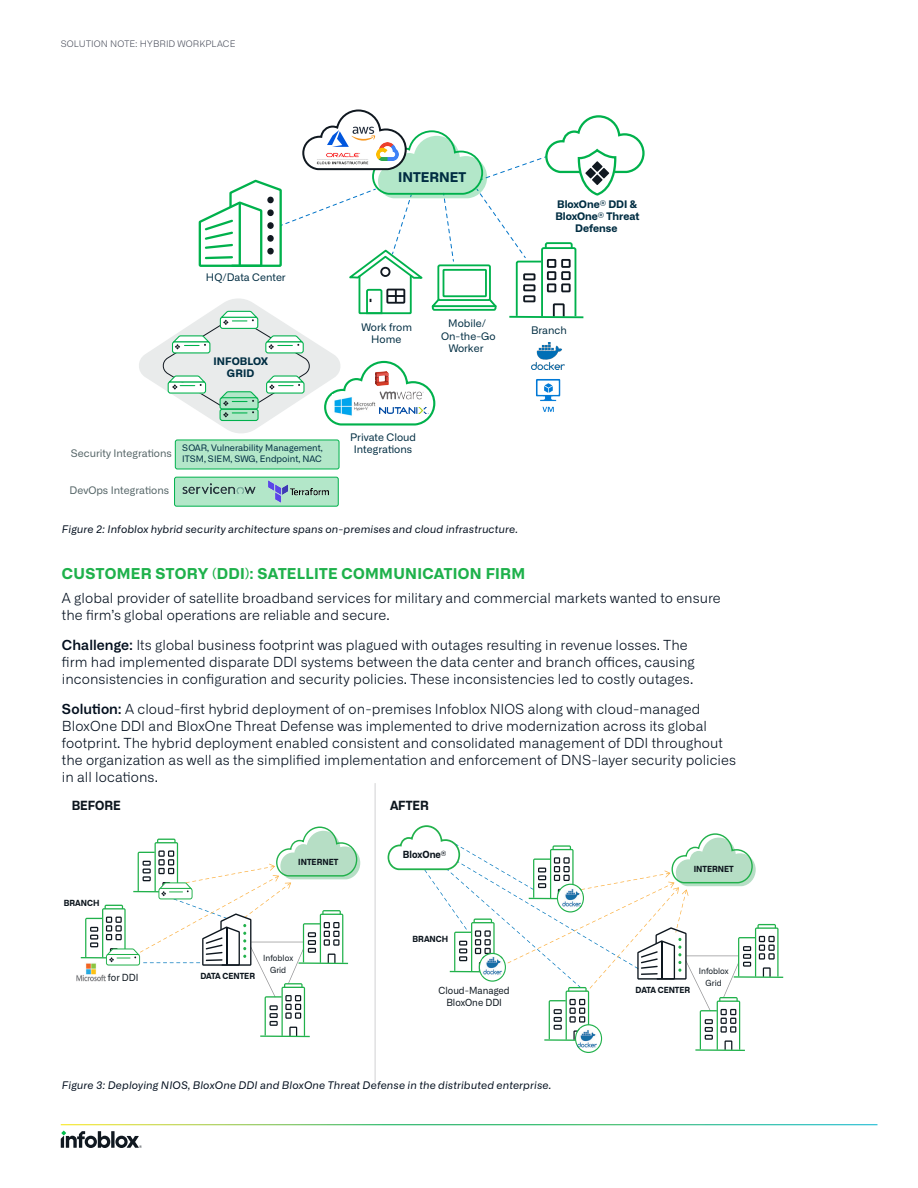
<style>
.page{position:relative;width:918px;height:1188px;background:#fff}
.page>*{position:absolute;margin:0;border:0;box-sizing:border-box;transform-origin:0 0}
.Heading_Level_1{font:700 15px "Alliance No.2";letter-spacing:.02em;color:#1eb14b}
.body_text{font:300 13.8px/16.8px "Alliance No.1";letter-spacing:.005em;color:#030f1e}
.t1{font:700 13.5px "Alliance No.1";color:#002d42}
.t2{font:700 12.6px "Alliance No.2";color:#0d161e;scale:.94 1}
.Figure_Caption{font:italic 10.5px "Alliance No.1";letter-spacing:.015em;color:#030f1e}
.t3{font:10.5px/12.5px "Alliance No.1";color:#002d42;text-align:center}
.t4{font:700 10.5px "Alliance No.1";color:#002d42}
.t5{font:10.5px "Alliance No.1";color:#546466}
.t6{font:9.9px/11.9px "Alliance No.1";color:#0d161e;text-align:center;scale:.94 1}
.t7{font:700 9.9px "Alliance No.1";color:#0d161e;scale:.94 1}
.t8{font:9px "Alliance No.1";color:#002d42}
.t9{font:300 9px "Alliance No.1";letter-spacing:.015em;color:#4d515e}
.t10{font:700 8.4px "Alliance No.1";letter-spacing:-.005em;color:#0d161e;scale:.94 1}
.t11{font:8.4px/11.9px "Alliance No.1";color:#0d161e;text-align:center;scale:.94 1}
.s1{font-weight:600}
</style>
<div class="page">
<svg style="left:61px;top:1131px;width:81px;height:17px"></svg>
<svg style="left:375px;top:783px;width:1px;height:300px"></svg>
<img style="left:77px;top:966px;width:29px;height:15px">
<svg style="left:288px;top:948px;width:16px;height:36px"></svg>
<svg style="left:265px;top:983px;width:40px;height:52px"></svg>
<hr style="left:260px;top:1035px;width:50px;height:2px;background:#21b14b">
<hr style="left:81px;top:957px;width:49px;height:2px;background:#21b14b">
<hr style="left:734px;top:976px;width:49px;height:2px;background:#21b14b">
<svg style="left:388px;top:825px;width:391px;height:228px"></svg>
<img style="left:577px;top:1029px;width:20px;height:19px">
<svg style="left:85px;top:827px;width:275px;height:139px"></svg>
<div style="left:175px;top:440px;width:164px;height:29px;background:#b3e7c9;border-radius:2px"></div>
<div style="left:175px;top:440px;width:164px;height:29px;border:1px solid #00b14c;border-radius:2px"></div>
<div style="left:175px;top:477px;width:163px;height:29px;background:#b3e7c9;border-radius:2px"></div>
<div style="left:174px;top:477px;width:165px;height:30px;border:1px solid #00b14c;border-radius:2px"></div>
<img style="left:268px;top:480px;width:60px;height:23px">
<img style="left:183px;top:483px;width:72px;height:11px">
<svg style="left:139px;top:109px;width:506px;height:324px"></svg>
<svg style="left:585px;top:168px;width:11px;height:10px"></svg>
<svg style="left:592px;top:161px;width:11px;height:11px"></svg>
<svg style="left:592px;top:174px;width:11px;height:11px"></svg>
<svg style="left:599px;top:168px;width:10px;height:10px"></svg>
<p class="t9" style="left:61px;top:39px;width:176px">SOLUTION NOTE: HYBRID WORKPLACE</p>
<p class="t1" style="left:398px;top:168px;width:70px">INTERNET</p>
<p class="t3" style="left:206px;top:271px;width:81px">HQ/Data Center</p>
<p class="t4" style="left:214px;top:354px;width:56px">INFOBLOX</p>
<p class="t4" style="left:227px;top:367px;width:29px">GRID</p>
<p class="t3" style="left:362px;top:321px;width:52px">Work from</p>
<p class="t3" style="left:371px;top:333px;width:32px">Home</p>
<p class="t5" style="left:71px;top:447px;width:103px">Security Integra ons</p>
<p class="t5" style="left:70px;top:484px;width:101px">DevOps Integra ons</p>
<p class="t3" style="left:350px;top:431px;width:67px">Private Cloud</p>
<p class="t8" style="left:182px;top:442px;width:142px">SOAR, Vulnerability Management,</p>
<p class="t3" style="left:354px;top:443px;width:60px">Integra ons</p>
<p class="t8" style="left:182px;top:454px;width:141px">ITSM, SIEM, SWG, Endpoint, NAC</p>
<p class="t3" style="left:448px;top:317px;width:39px">Mobile/</p>
<p class="t3" style="left:441px;top:330px;width:56px">On-the-Go<br>Worker</p>
<p class="t4" style="left:557px;top:198px;width:82px">BloxOne® DDI &amp;</p>
<p class="t4" style="left:575px;top:222px;width:44px">Defense</p>
<p class="t4" style="left:555px;top:210px;width:86px">BloxOne® Threat</p>
<p class="t3" style="left:531px;top:324px;width:37px">Branch</p>
<p class="Figure_Caption" style="left:62px;top:522px;width:458px">Figure 2: Infoblox hybrid security architecture spans on-premises and cloud infrastructure.</p>
<p class="Heading_Level_1" style="left:62px;top:564px;width:465px">CUSTOMER STORY (DDI): SATELLITE COMMUNICATION FIRM</p>
<p class="body_text" style="left:62px;top:589px;width:660px">A global provider of satellite broadband services for military and commercial markets wanted to ensure the firm’s global operations are reliable and secure.</p>
<p class="body_text" style="left:62px;top:637px;width:634px"><span class="s1">Challenge:</span> Its global business footprint was plagued with outages resulting in revenue losses. The firm had implemented disparate DDI systems between the data center and branch offices, causing inconsistencies in configuration and security policies. These inconsistencies led to costly outages.</p>
<p class="body_text" style="left:62px;top:701px;width:676px"><span class="s1">Solution:</span> A cloud-first hybrid deployment of on-premises Infoblox NIOS along with cloud-managed BloxOne DDI and BloxOne Threat Defense was implemented to drive modernization across its global footprint. The hybrid deployment enabled consistent and consolidated management of DDI throughout the organization as well as the simplified implementation and enforcement of DNS-layer security policies in all locations.</p>
<p class="t2" style="left:72px;top:797px;width:54px">BEFORE</p>
<p class="t2" style="left:390px;top:797px;width:43px">AFTER</p>
<p class="t10" style="left:64px;top:899px;width:39px">BRANCH</p>
<p class="t6" style="left:108px;top:972px;width:34px">for DDI</p>
<p class="t10" style="left:298px;top:858px;width:44px">INTERNET</p>
<p class="t10" style="left:200px;top:971px;width:60px">DATA CENTER</p>
<p class="t11" style="left:263px;top:953px;width:33px">Infoblox<br>Grid</p>
<p class="t7" style="left:403px;top:849px;width:48px">BloxOne®</p>
<p class="t10" style="left:413px;top:934px;width:39px">BRANCH</p>
<p class="t6" style="left:439px;top:985px;width:77px">Cloud-Managed<br>BloxOne DDI</p>
<p class="Figure_Caption" style="left:62px;top:1078px;width:491px">Figure 3: Deploying NIOS, BloxOne DDI and BloxOne Threat Defense in the distributed enterprise.</p>
<p class="t10" style="left:694px;top:864px;width:44px">INTERNET</p>
<p class="t10" style="left:636px;top:985px;width:60px">DATA CENTER</p>
<p class="t11" style="left:699px;top:966px;width:33px">Infoblox<br>Grid</p>
</div>
